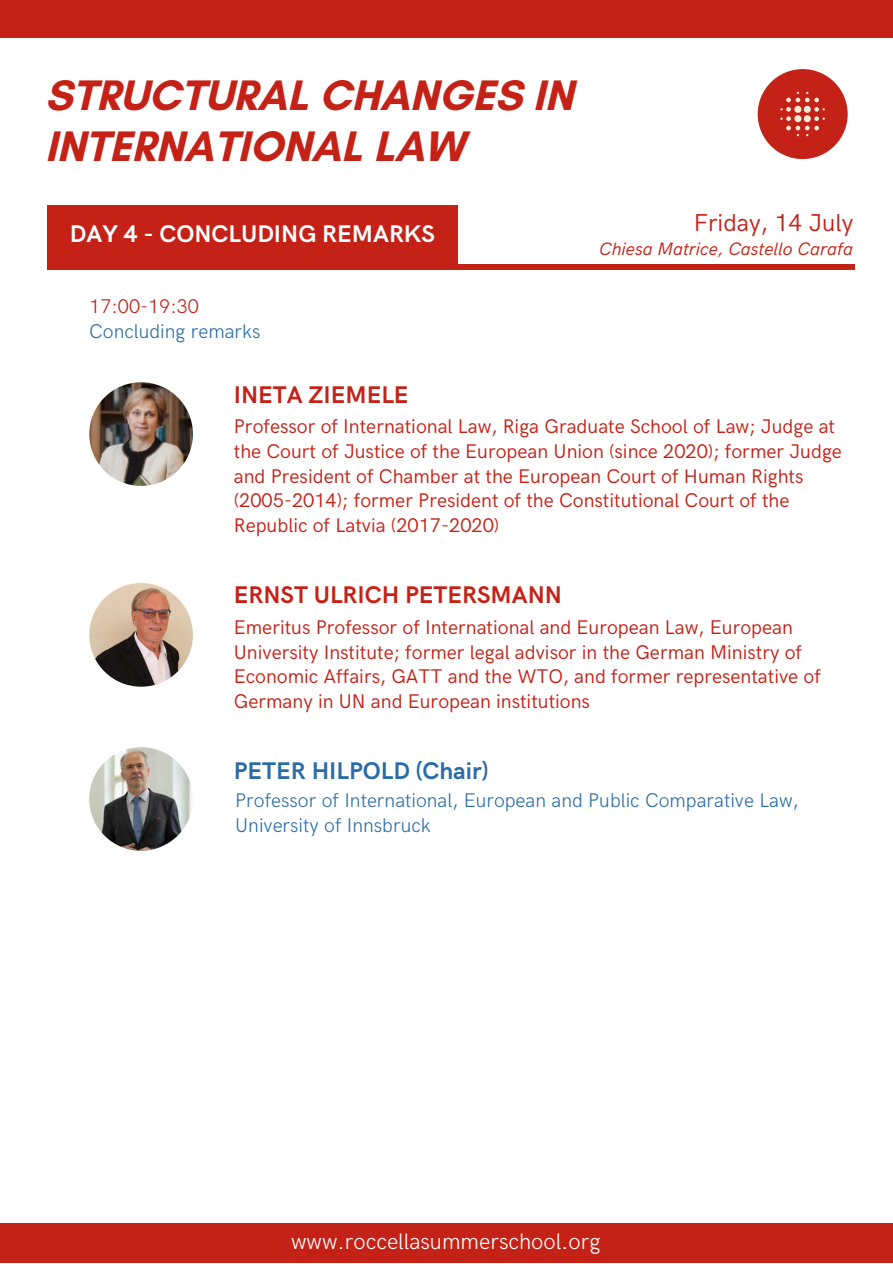
<style>
.page{position:relative;width:893px;height:1264px;background:#fff}
.page>*{position:absolute;margin:0;border:0;box-sizing:border-box;transform-origin:0 0}
.t1{font:700 43.5px/50.6px "Glacial Indifference";color:#c42217}
.t2{font:24.45px "HK Grotesk";color:#c42217}
.t3{font:700 24.15px "HK Grotesk";color:#c42217}
.t4{font:700 24.15px "HK Grotesk";color:#fff}
.t5{font:700 24.15px "HK Grotesk";color:#2a6ca6}
.t6{font:300 22.5px "HK Grotesk";color:#fff}
.t7{font:19.8px/24.8px "HK Grotesk";color:#c42217}
.t8{font:300 19.8px/24.8px "HK Grotesk";color:#2a6ca6}
.t9{font:300 19.8px "HK Grotesk";color:#c42217}
.t10{font:italic 18px "HK Grotesk";color:#c42217}
</style>
<div class="page">
<div style="left:757px;top:69px;width:90px;height:90px;background:#c42217;border-radius:50%"></div>
<svg style="left:780px;top:92px;width:44px;height:44px"></svg>
<div style="left:0;top:1223px;width:892px;height:39px;background:#c42217"></div>
<div style="left:0;top:0;width:892px;height:38px;background:#c42217"></div>
<div style="left:48px;top:265px;width:807px;height:5px;background:#c42217"></div>
<div style="left:48px;top:205px;width:409px;height:60px;background:#c42217"></div>
<img style="left:89px;top:382px;width:104px;height:104px;border-radius:50%">
<img style="left:89px;top:583px;width:104px;height:103px;border-radius:50%">
<img style="left:89px;top:747px;width:104px;height:103px;border-radius:50%">
<p class="t1" style="left:45px;top:70px;width:529px">STRUCTURAL CHANGES IN<br>INTERNATIONAL LAW</p>
<p class="t4" style="left:70px;top:220px;width:366px">DAY 4 - CONCLUDING REMARKS</p>
<p class="t9" style="left:89px;top:295px;width:111px">17:00-19:30</p>
<p class="t8" style="left:89px;top:319px;width:173px">Concluding remarks</p>
<p class="t2" style="left:693px;top:209px;width:161px">Friday, 14 July</p>
<p class="t10" style="left:599px;top:239px;width:255px">Chiesa Matrice, Castello Carafa</p>
<p class="t3" style="left:234px;top:381px;width:176px">INETA ZIEMELE</p>
<p class="t7" style="left:234px;top:415px;width:609px">Professor of International Law, Riga Graduate School of Law; Judge at the Court of Justice of the European Union (since 2020); former Judge and President of Chamber at the European Court of Human Rights (2005-2014); former President of the Constitutional Court of the Republic of Latvia (2017-2020)</p>
<p class="t3" style="left:234px;top:581px;width:329px">ERNST ULRICH PETERSMANN</p>
<p class="t7" style="left:234px;top:615px;width:588px">Emeritus Professor of International and European Law, European University Institute; former legal advisor in the German Ministry of Economic Affairs, GATT and the WTO, and former representative of Germany in UN and European institutions</p>
<p class="t5" style="left:234px;top:757px;width:256px">PETER HILPOLD (Chair)</p>
<p class="t8" style="left:235px;top:789px;width:565px">Professor of International, European and Public Comparative Law,<br>University of Innsbruck</p>
<p class="t6" style="left:291px;top:1228px;width:311px">www.roccellasummerschool.org</p>
</div>
